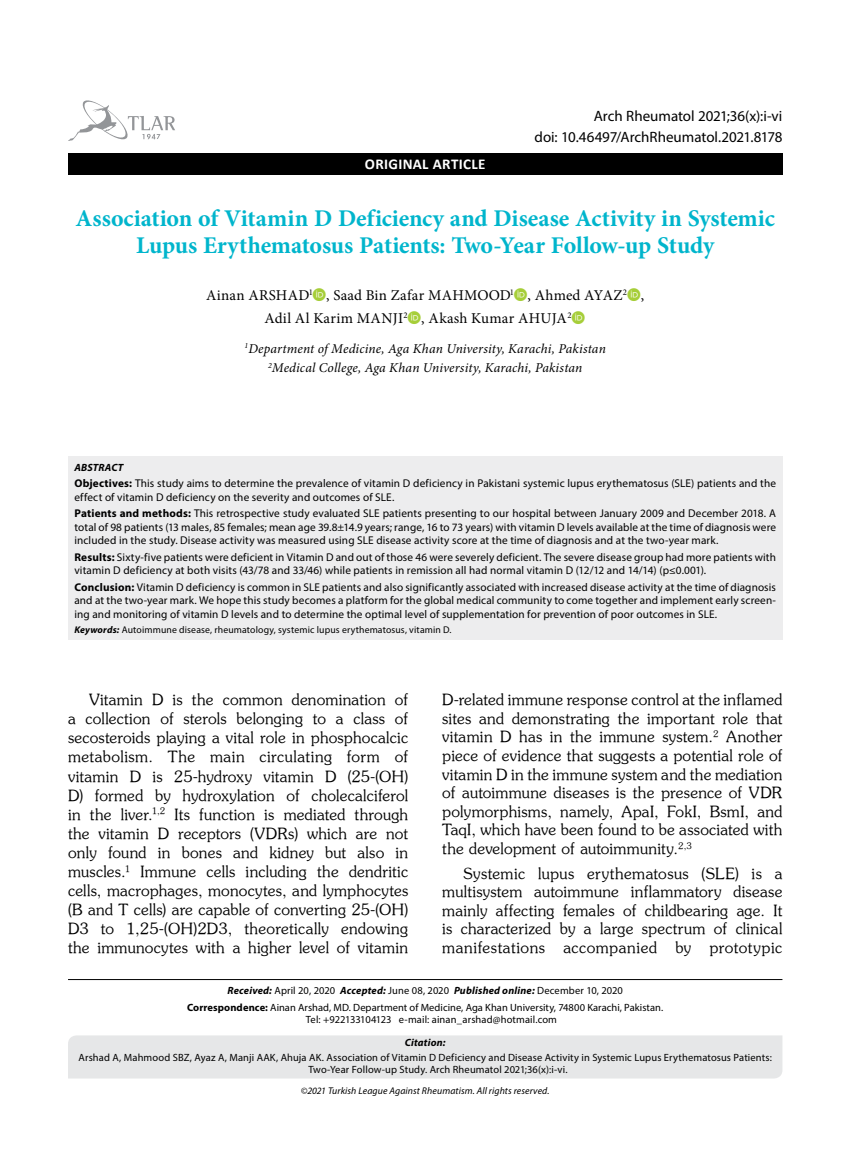
<style>
.page{position:relative;width:859px;height:1170px;background:#fff}
.page>*{position:absolute;margin:0;border:0;box-sizing:border-box;transform-origin:0 0}
.t1{font:700 24px/27px "Minion Pro";letter-spacing:-.005em;color:#00b5cc;text-align:center}
.t2{font:15.45px/19px "Souvenir Turk";letter-spacing:.02em;color:#000;text-align:justify}
.t3{font:15px/22.5px "Minion Pro";letter-spacing:.02em;color:#000}
.t4{font:15px "Myriad Pro";letter-spacing:-.005em;color:#000}
.t5{font:700 15px "Calibri";letter-spacing:.02em;color:#fff}
.t6{font:italic 13.5px/19.5px "Minion Pro";letter-spacing:.01em;color:#000;text-align:center}
.t7{font:11.25px/13.5px "Myriad Pro";letter-spacing:.01em;color:#000}
.t8{font:10.5px/16.8px "Myriad Pro";letter-spacing:.01em;color:#000;text-align:center}
.t9{font:italic 700 10.5px "Myriad Pro";letter-spacing:.02em;color:#000}
.t10{font:9.75px "Myriad Pro";letter-spacing:.015em;color:#000}
.t11{font:italic 9.75px "Myriad Pro";letter-spacing:.01em;color:#000}
.s1{font-weight:700}
.s2{font-weight:700;font-style:italic}
</style>
<div class="page">
<div style="left:68px;top:153px;width:714px;height:21px;background:#000"></div>
<svg style="left:68px;top:100px;width:107px;height:41px"></svg>
<hr style="left:68px;top:979px;width:714px;height:1px;background:#000">
<div style="left:68px;top:456px;width:714px;height:183px;background:#ededee"></div>
<div style="left:68px;top:1035px;width:714px;height:43px;background:#e6e7e8"></div>
<h3 class="t4" style="left:594px;top:107px;width:190px">Arch Rheumatol 2021;36(x):i-vi</h3>
<h3 class="t5" style="left:365px;top:153px;width:122px">ORIGINAL ARTICLE</h3>
<h3 class="t4" style="left:535px;top:127px;width:249px">doi: 10.46497/ArchRheumatol.2021.8178</h3>
<h1 class="t1" style="left:76px;top:204px;width:701px">Association of Vitamin D Deficiency and Disease Activity in Systemic<br>Lupus Erythematosus Patients: Two-Year Follow-up Study</h1>
<h3 class="t3" style="left:264px;top:284px;width:381px;text-indent:-58px">Ainan ARSHAD<sup>1</sup> , Saad Bin Zafar MAHMOOD<sup>1</sup> , Ahmed AYAZ<sup>2</sup> ,<br>Adil Al Karim MANJI<sup>2</sup> , Akash Kumar AHUJA<sup>2</sup></h3>
<p class="t6" style="left:245px;top:339px;width:363px"><sup>1</sup>Department of Medicine, Aga Khan University, Karachi, Pakistan<br><sup>2</sup>Medical College, Aga Khan University, Karachi, Pakistan</p>
<p class="t9" style="left:74px;top:460px;width:50px">ABSTRACT</p>
<p class="t7" style="left:74px;top:476px;width:703px"><span class="s1">Objectives:</span> This study aims to determine the prevalence of vitamin D deficiency in Pakistani systemic lupus erythematosus (SLE) patients and the effect of vitamin D deficiency on the severity and outcomes of SLE.</p>
<p class="t7" style="left:74px;top:506px;width:703px;text-align:justify"><span class="s1">Patients and methods:</span> This retrospective study evaluated SLE patients presenting to our hospital between January 2009 and December 2018. A total of 98 patients (13 males, 85 females; mean age 39.8±14.9 years; range, 16 to 73 years) with vitamin D levels available at the time of diagnosis were included in the study. Disease activity was measured using SLE disease activity score at the time of diagnosis and at the two-year mark.</p>
<p class="t7" style="left:74px;top:550px;width:703px"><span class="s1">Results:</span> Sixty-five patients were deficient in Vitamin D and out of those 46 were severely deficient. The severe disease group had more patients with vitamin D deficiency at both visits (43/78 and 33/46) while patients in remission all had normal vitamin D (12/12 and 14/14) (p≤0.001).</p>
<p class="t7" style="left:74px;top:580px;width:703px;text-align:justify"><span class="s1">Conclusion:</span> Vitamin D deficiency is common in SLE patients and also significantly associated with increased disease activity at the time of diagnosis and at the two-year mark. We hope this study becomes a platform for the global medical community to come together and implement early screen&shy;ing and monitoring of vitamin D levels and to determine the optimal level of supplementation for prevention of poor outcomes in SLE.</p>
<p class="t10" style="left:74px;top:623px;width:379px"><span class="s2">Keywords:</span> Autoimmune disease, rheumatology, systemic lupus erythematosus, vitamin D.</p>
<p class="t2" style="left:68px;top:689px;width:342px;text-indent:21px">Vitamin D is the common denomination of a collection of sterols belonging to a class of secosteroids playing a vital role in phosphocalcic metabolism. The main circulating form of vitamin D is 25-hydroxy vitamin D (25-(OH)<br>D) formed by hydroxylation of cholecalciferol in the liver.<sup>1,2</sup> Its function is mediated through the vitamin D receptors (VDRs) which are not only found in bones and kidney but also in muscles.<sup>1</sup> Immune cells including the dendritic cells, macrophages, monocytes, and lymphocytes (B and T cells) are capable of converting 25-(OH)<br>D3 to 1,25-(OH)2D3, theoretically endowing the immunocytes with a higher level of vitamin</p>
<p class="t2" style="left:442px;top:690px;width:342px;line-height:18.6px">D-related immune response control at the inflamed sites and demonstrating the important role that vitamin D has in the immune system.<sup>2</sup> Another piece of evidence that suggests a potential role of vitamin D in the immune system and the mediation of autoimmune diseases is the presence of VDR polymorphisms, namely, ApaI, FokI, BsmI, and TaqI, which have been found to be associated with the development of autoimmunity.<sup>2,3</sup></p>
<h2 class="t2" style="left:442px;top:863px;width:342px;line-height:18.6px;text-indent:21px">Systemic lupus erythematosus (SLE) is a multisystem autoimmune inflammatory disease mainly affecting females of childbearing age. It is characterized by a large spectrum of clinical manifestations accompanied by prototypic</h2>
<p class="t8" style="left:187px;top:981px;width:478px"><span class="s2">Received:</span> April 20, 2020 <span class="s2">Accepted:</span> June 08, 2020 <span class="s2">Published online:</span> December 10, 2020<br><span class="s1">Correspondence:</span> Ainan Arshad, MD. Department of Medicine, Aga Khan University, 74800 Karachi, Pakistan.</p>
<p class="t8" style="left:306px;top:1011px;width:253px">Tel: +922133104123 e-mail: ainan_arshad@hotmail.com</p>
<p class="t9" style="left:405px;top:1035px;width:42px">Citation:</p>
<p class="t8" style="left:308px;top:1050px;width:465px;line-height:12.6px;text-align:left;text-indent:-230px">Arshad A, Mahmood SBZ, Ayaz A, Manji AAK, Ahuja AK. Association of Vitamin D Deficiency and Disease Activity in Systemic Lupus Erythematosus Patients:<br>Two-Year Follow-up Study. Arch Rheumatol 2021;36(x):i-vi.</p>
<p class="t11" style="left:301px;top:1084px;width:250px">©2021 Turkish League Against Rheumatism. All rights reserved.</p>
</div>
